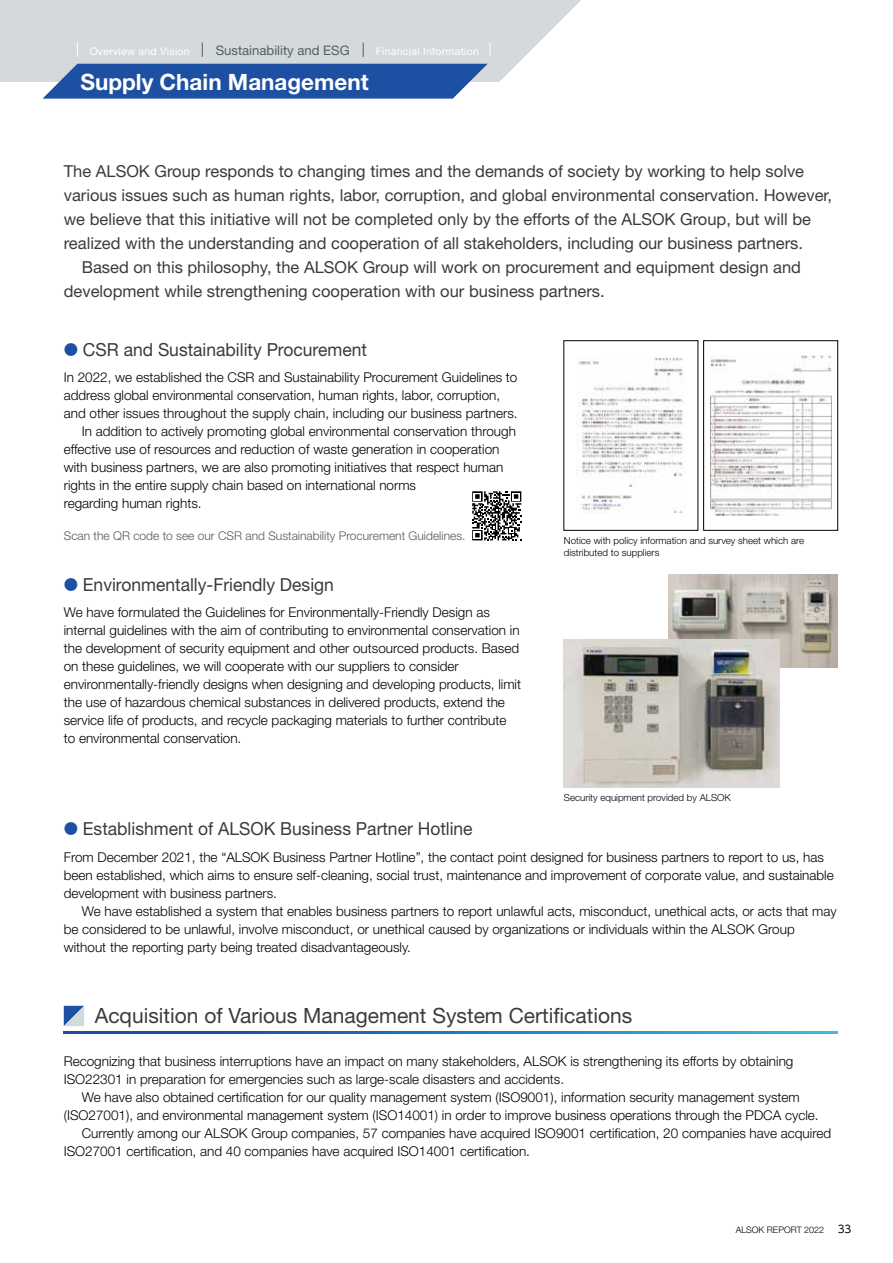
<style>
.page{position:relative;width:893px;height:1263px;background:#fff}
.page>*{position:absolute;margin:0;border:0;box-sizing:border-box;transform-origin:0 0}
.t1{font:700 22.5px "Helvetica Neue";color:#fff}
.t2{font:21px "Helvetica Neue";color:#3e3a39}
.t3{font:18px "Helvetica Neue";color:#3e3a39}
.t4{font:16.5px "Helvetica Neue";color:#3e3a39}
.t5{font:300 13.5px/18px "Helvetica Neue";color:#000}
.t6{font:13.2px "Helvetica Neue";color:#545e64}
.t7{font:300 12px "Helvetica Neue";color:#595757}
.t8{font:10.5px "Helvetica Neue";letter-spacing:.025em;color:#fff}
.t9{font:10.5px "UD Shin Go Pro";color:#000}
.t10{font:300 9.75px/12px "Helvetica Neue";color:#000}
.t11{font:300 9px "Helvetica Neue";color:#000}
.s1{font-family:"UD Shin Go Pro";font-size:14.4px;color:#1d50a2}
</style>
<div class="page">
<svg style="left:0;top:0;width:581px;height:82px;background:#d7dbde"></svg>
<svg style="left:43px;top:64px;width:445px;height:35px;background:#2f5ea8"></svg>
<svg style="left:472px;top:491px;width:49px;height:49px"></svg>
<svg style="left:64px;top:1031px;width:774px;height:2px;background:#257bbc"></svg>
<svg style="left:64px;top:1006px;width:20px;height:20px"></svg>
<div style="left:703px;top:340px;width:135px;height:190px;border:1px solid #000"></div>
<img style="left:710px;top:356px;width:121px;height:159px">
<img style="left:576px;top:358px;width:109px;height:155px">
<img style="left:669px;top:574px;width:169px;height:93px">
<img style="left:564px;top:640px;width:216px;height:147px">
<svg style="left:490px;top:43px;width:1px;height:14px"></svg>
<svg style="left:363px;top:43px;width:1px;height:14px"></svg>
<svg style="left:202px;top:43px;width:1px;height:14px"></svg>
<svg style="left:77px;top:43px;width:1px;height:14px"></svg>
<p class="t8" style="left:90px;top:45px;width:102px">Overview and Vision</p>
<p class="t6" style="left:216px;top:42px;width:135px">Sustainability and ESG</p>
<p class="t8" style="left:376px;top:45px;width:105px">Financial Information</p>
<h1 class="t1" style="left:80px;top:68px;width:290px">Supply Chain Management</h1>
<p class="t4" style="left:64px;top:162px;width:742px">The ALSOK Group responds to changing times and the demands of society by working to help solve</p>
<p class="t4" style="left:64px;top:186px;width:770px">various issues such as human rights, labor, corruption, and global environmental conservation. However,</p>
<p class="t4" style="left:64px;top:210px;width:749px">we believe that this initiative will not be completed only by the efforts of the ALSOK Group, but will be</p>
<p class="t4" style="left:64px;top:234px;width:741px">realized with the understanding and cooperation of all stakeholders, including our business partners.</p>
<p class="t4" style="left:82px;top:258px;width:721px">Based on this philosophy, the ALSOK Group will work on procurement and equipment design and</p>
<p class="t4" style="left:64px;top:282px;width:542px">development while strengthening cooperation with our business partners.</p>
<h3 class="t3" style="left:64px;top:338px;width:305px"><span class="s1">●</span> CSR and Sustainability Procurement</h3>
<p class="t5" style="left:64px;top:368px;width:455px">In 2022, we established the CSR and Sustainability Procurement Guidelines to</p>
<p class="t5" style="left:64px;top:386px;width:438px">address global environmental conservation, human rights, labor, corruption,</p>
<p class="t5" style="left:64px;top:404px;width:455px">and other issues throughout the supply chain, including our business partners.</p>
<p class="t5" style="left:82px;top:422px;width:436px">In addition to actively promoting global environmental conservation through</p>
<p class="t5" style="left:64px;top:440px;width:437px">effective use of resources and reduction of waste generation in cooperation</p>
<p class="t5" style="left:64px;top:458px;width:441px">with business partners, we are also promoting initiatives that respect human</p>
<p class="t5" style="left:64px;top:476px;width:354px">rights in the entire supply chain based on international norms</p>
<p class="t5" style="left:64px;top:494px;width:139px">regarding human rights.</p>
<p class="t7" style="left:64px;top:529px;width:403px">Scan the QR code to see our CSR and Sustainability Procurement Guidelines.</p>
<h3 class="t3" style="left:64px;top:574px;width:272px"><span class="s1">●</span> Environmentally-Friendly Design</h3>
<p class="t5" style="left:64px;top:603px;width:459px">We have formulated the Guidelines for Environmentally-Friendly Design as internal guidelines with the aim of contributing to environmental conservation in the development of security equipment and other outsourced products. Based on these guidelines, we will cooperate with our suppliers to consider environmentally-friendly designs when designing and developing products, limit the use of hazardous chemical substances in delivered products, extend the service life of products, and recycle packaging materials to further contribute to environmental conservation.</p>
<p class="t10" style="left:564px;top:534px;width:242px">Notice with policy information and survey sheet which are distributed to suppliers</p>
<p class="t10" style="left:564px;top:791px;width:168px">Security equipment provided by ALSOK</p>
<h3 class="t3" style="left:64px;top:818px;width:410px"><span class="s1">●</span> Establishment of ALSOK Business Partner Hotline</h3>
<p class="t5" style="left:64px;top:848px;width:771px">From December 2021, the “ALSOK Business Partner Hotline”, the contact point designed for business partners to report to us, has been established, which aims to ensure self-cleaning, social trust, maintenance and improvement of corporate value, and sustainable development with business partners.</p>
<p class="t5" style="left:64px;top:902px;width:774px;text-indent:18px">We have established a system that enables business partners to report unlawful acts, misconduct, unethical acts, or acts that may be considered to be unlawful, involve misconduct, or unethical caused by organizations or individuals within the ALSOK Group without the reporting party being treated disadvantageously.</p>
<h2 class="t2" style="left:95px;top:1003px;width:539px">Acquisition of Various Management System Certifications</h2>
<p class="t5" style="left:64px;top:1052px;width:731px">Recognizing that business interruptions have an impact on many stakeholders, ALSOK is strengthening its efforts by obtaining<br>ISO22301 in preparation for emergencies such as large-scale disasters and accidents.</p>
<p class="t5" style="left:82px;top:1088px;width:719px">We have also obtained certification for our quality management system (ISO9001), information security management system</p>
<p class="t5" style="left:64px;top:1106px;width:756px">(ISO27001), and environmental management system (ISO14001) in order to improve business operations through the PDCA cycle.</p>
<p class="t5" style="left:82px;top:1124px;width:751px">Currently among our ALSOK Group companies, 57 companies have acquired ISO9001 certification, 20 companies have acquired</p>
<p class="t5" style="left:64px;top:1142px;width:468px">ISO27001 certification, and 40 companies have acquired ISO14001 certification.</p>
<p class="t11" style="left:736px;top:1224px;width:90px">ALSOK REPORT 2022</p>
<p class="t9" style="left:838px;top:1221px;width:15px">33</p>
</div>
